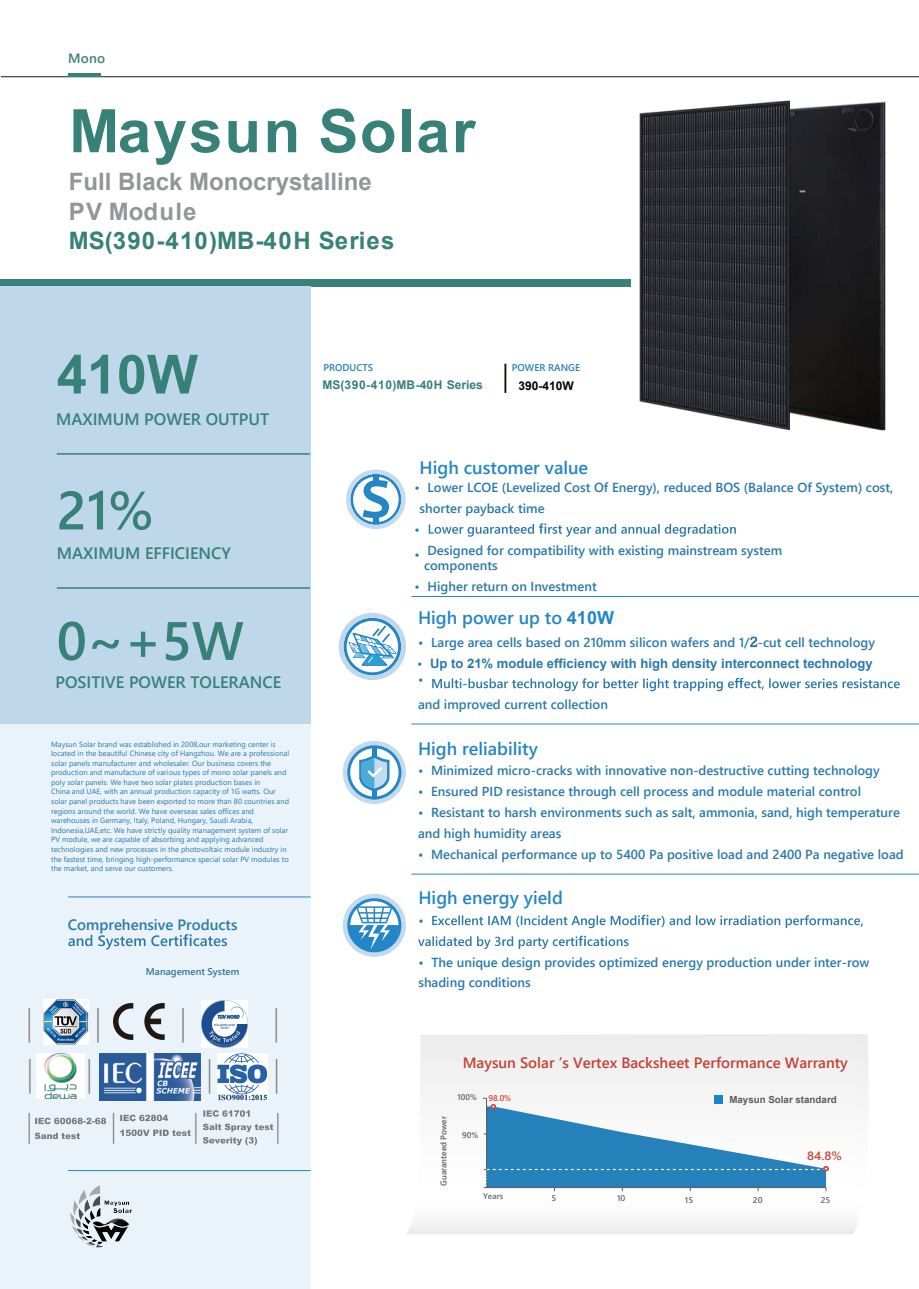
<style>
.page{position:relative;width:919px;height:1289px;background:#fff}
.page>*{position:absolute;margin:0;border:0;box-sizing:border-box;transform-origin:0 0}
.t1{font:700 60px "Arial";letter-spacing:.03em;color:#378179}
.t2{font:700 54px "Yu Gothic UI";color:#378179}
.t3{font:700 54px "Arial";color:#378179}
.t4{font:300 34.65px "Adobe Song Std";color:#7a7b7e;scale:.72 1}
.t5{font:300 34.65px "Adobe Song Std";color:#7a7b7e;scale:.75 1}
.t6{font:300 30.75px "Adobe Song Std";color:#7a7b7e;scale:.72 1}
.t7{font:700 24px "Arial";color:#939598}
.t8{font:700 24px "Arial";letter-spacing:.05em;color:#378179}
.t9{font:700 24px "Arial";letter-spacing:.05em;color:#939598}
.t10{font:700 18px "Yu Gothic UI";color:#2486c6}
.t11{font:700 16.5px "Yu Gothic UI";color:#378179}
.t12{font:700 15px "Yu Gothic UI";color:#c24136}
.t13{font:700 15px "Yu Gothic UI";color:#2a7aac}
.t14{font:700 13.5px "Yu Gothic UI";color:#378179}
.t15{font:700 13.05px/20.9px "Yu Gothic UI";color:#2879ac}
.t16{font:700 13.05px "Arial";color:#2879ac}
.t17{font:700 13.05px "Yu Gothic UI";color:#297aad}
.t18{font:700 12px "Arial";color:#378179}
.t19{font:700 12px "Arial";color:#030303}
.t20{font:700 12px "Yu Gothic UI";color:#cf4137;scale:1.05 1}
.t21{font:700 9.75px "Arial";color:#5a5d5f}
.t22{font:700 9.75px "Yu Gothic UI";color:#2680b9}
.t23{font:700 9.75px "Yu Gothic UI";color:#2f76a4}
.t24{font:700 8.25px "Yu Gothic UI";color:#5a5d5f}
.t25{font:700 8.25px "Yu Gothic UI";color:#67676a;scale:1.05 1}
.t26{font:700 8.25px "Yu Gothic UI";color:#5f6263}
.t27{font:700 8.25px "Yu Gothic UI";color:#67676a}
.t28{font:700 8.25px "Yu Gothic UI";color:#cf4137}
.t29{font:7.5px/9.6px "Yu Gothic UI";color:#2a7bad}
.s1{font-family:"Arial"}
.s2{font-family:"Koz Min Pr 6 N";font-weight:400}
.s3{font-family:"Yu Gothic UI"}
.s4{color:#297aad}
</style>
<div class="page">
<hr style="left:1px;top:76px;width:917px;height:1px;background:#211613">
<div style="left:0;top:286px;width:310px;height:1002px;background:#eaf2fa"></div>
<hr style="left:68px;top:73px;width:33px;height:4px;background:#378179">
<hr style="left:68px;top:1170px;width:242px;height:1px;background:#2487c8">
<hr style="left:68px;top:896px;width:242px;height:1px;background:#2487c8">
<div style="left:0;top:279px;width:630px;height:7px;background:#378179"></div>
<svg style="left:68px;top:934px;width:159px;height:15px"></svg>
<svg style="left:407px;top:1034px;width:450px;height:200px"></svg>
<svg style="left:856px;top:1034px;width:12px;height:191px"></svg>
<svg style="left:482px;top:1097px;width:346px;height:94px"></svg>
<svg style="left:432px;top:677px;width:467px;height:14px"></svg>
<svg style="left:432px;top:914px;width:430px;height:14px"></svg>
<svg style="left:418px;top:935px;width:210px;height:14px"></svg>
<svg style="left:428px;top:523px;width:307px;height:13px"></svg>
<hr style="left:411px;top:873px;width:507px;height:1px;background:#2486c6">
<hr style="left:411px;top:723px;width:507px;height:1px;background:#2486c6">
<hr style="left:411px;top:596px;width:507px;height:1px;background:#2486c6">
<svg style="left:346px;top:469px;width:59px;height:60px"></svg>
<svg style="left:343px;top:740px;width:63px;height:64px"></svg>
<svg style="left:343px;top:893px;width:63px;height:63px"></svg>
<hr style="left:358px;top:912px;width:32px;height:1px;background:#2486c6">
<hr style="left:361px;top:917px;width:27px;height:2px;background:#2486c6">
<svg style="left:338px;top:612px;width:68px;height:68px"></svg>
<div style="left:0;top:286px;width:310px;height:437px;background:#bfd7eb"></div>
<hr style="left:57px;top:453px;width:253px;height:1px;background:#378179">
<hr style="left:57px;top:587px;width:253px;height:1px;background:#378179">
<div style="left:504px;top:364px;width:2px;height:28px;border:1px solid #1f130f"></div>
<svg style="left:113px;top:1003px;width:52px;height:36px"></svg>
<img style="left:99px;top:1053px;width:102px;height:46px">
<img style="left:201px;top:1000px;width:47px;height:47px">
<svg style="left:203px;top:1110px;width:47px;height:6px"></svg>
<svg style="left:203px;top:1123px;width:70px;height:8px"></svg>
<svg style="left:203px;top:1137px;width:54px;height:8px"></svg>
<img style="left:217px;top:1053px;width:50px;height:47px">
<svg style="left:35px;top:1117px;width:71px;height:7px"></svg>
<svg style="left:35px;top:1132px;width:45px;height:7px"></svg>
<svg style="left:120px;top:1114px;width:48px;height:7px"></svg>
<svg style="left:120px;top:1129px;width:71px;height:6px"></svg>
<img style="left:36px;top:1053px;width:48px;height:45px">
<img style="left:68px;top:1170px;width:105px;height:78px">
<img style="left:43px;top:999px;width:46px;height:45px">
<div style="left:713px;top:1095px;width:9px;height:8px;background:#1288cb"></div>
<img style="left:629px;top:100px;width:257px;height:331px">
<h3 class="t14" style="left:68px;top:51px;width:39px">Mono</h3>
<h1 class="t1" style="left:69px;top:91px;width:407px">Maysun Solar</h1>
<h3 class="t7" style="left:69px;top:165px;width:304px">Full Black Monocrystalline</h3>
<h3 class="t9" style="left:69px;top:195px;width:129px">PV Module</h3>
<h3 class="t8" style="left:69px;top:225px;width:327px">MS(390-410)MB-40H Series</h3>
<h2 class="t3" style="left:57px;top:338px;width:143px">410W</h2>
<h3 class="t11" style="left:56px;top:410px;width:214px">MAXIMUM POWER OUTPUT</h3>
<h2 class="t2" style="left:57px;top:479px;width:99px">21%</h2>
<h3 class="t11" style="left:57px;top:543px;width:175px">MAXIMUM EFFICIENCY</h3>
<h2 class="t2" style="left:57px;top:609px;width:189px">0~+5W</h2>
<h3 class="t11" style="left:55px;top:672px;width:227px">POSITIVE POWER TOLERANCE</h3>
<h3 class="t4" style="left:26px;top:1002px;width:10px">|</h3>
<h3 class="t4" style="left:27px;top:1054px;width:10px">|</h3>
<h3 class="t6" style="left:27px;top:1108px;width:9px">|</h3>
<p class="t29" style="left:51px;top:738px;width:240px">Maysun Solar brand was established in 2008,our marketing center is located in the beautiful Chinese city of Hangzhou. We are a professional solar panels manufacturer and wholesaler. Our business covers the production and manufacture of various types of mono solar panels and poly solar panels. We have two solar plates production bases in<br>China and UAE, with an annual production capacity of 1G watts. Our solar panel products have been exported to more than 80 countries and regions around the world. We have overseas sales offices and warehouses in Germany, Italy, Poland, Hungary, Saudi Arabia, Indonesia,UAE,etc. We have strictly quality management system of solar PV module, we are capable of absorbing and applying advanced technologies and new processes in the photovoltaic module industry in the fastest time, bringing high-performance special solar PV modules to the market, and serve our customers.</p>
<h3 class="t13" style="left:68px;top:915px;width:171px">Comprehensive Products</h3>
<h3 class="t23" style="left:146px;top:966px;width:95px">Management System</h3>
<h3 class="t5" style="left:95px;top:1002px;width:10px">|</h3>
<h3 class="t5" style="left:180px;top:1002px;width:10px">|</h3>
<h3 class="t4" style="left:273px;top:1003px;width:10px">|</h3>
<h3 class="t4" style="left:86px;top:1054px;width:10px">|</h3>
<h3 class="t6" style="left:111px;top:1108px;width:9px">|</h3>
<h3 class="t6" style="left:193px;top:1108px;width:9px">|</h3>
<h3 class="t4" style="left:206px;top:1054px;width:10px">|</h3>
<h3 class="t4" style="left:273px;top:1053px;width:10px">|</h3>
<h3 class="t6" style="left:275px;top:1108px;width:9px">|</h3>
<h3 class="t22" style="left:323px;top:362px;width:51px">PRODUCTS</h3>
<h3 class="t18" style="left:322px;top:377px;width:162px">MS(390-410)MB-40H Series</h3>
<h3 class="t22" style="left:512px;top:362px;width:70px">POWER RANGE</h3>
<h3 class="t19" style="left:518px;top:378px;width:57px">390-410W</h3>
<h3 class="t10" style="left:419px;top:457px;width:170px">High customer value</h3>
<h3 class="t15" style="left:414px;top:477px;width:480px">• Lower LCOE (Levelized Cost Of Energy), reduced BOS (Balance Of System) cost,</h3>
<h3 class="t15" style="left:419px;top:498px;width:127px">shorter payback time</h3>
<h3 class="t15" style="left:414px;top:518px;width:7px">•</h3>
<h3 class="t15" style="left:424px;top:542px;width:360px;line-height:15.6px;text-indent:-9px">• Designed for compatibility with existing mainstream system components</h3>
<h3 class="t15" style="left:414px;top:576px;width:184px">• Higher return on Investment</h3>
<h3 class="t10" style="left:418px;top:607px;width:197px">High power up to <span class="s1">410W</span></h3>
<h3 class="t15" style="left:418px;top:631px;width:458px">• Large area cells based on 210mm silicon wafers and 1/<span class="s2">2</span>-cut cell technology</h3>
<h3 class="t15" style="left:418px;top:667px;width:191px;line-height:24.8px">•<br>and improved current collection</h3>
<h3 class="t16" style="left:417px;top:655px;width:457px"><span class="s3">•</span> Up to 21% module efficiency with high density interconnect technology</h3>
<h3 class="t10" style="left:418px;top:738px;width:121px">High reliability</h3>
<h3 class="t15" style="left:418px;top:760px;width:463px">• Minimized micro-cracks with innovative non-destructive cutting technology</h3>
<h3 class="t15" style="left:418px;top:781px;width:444px">• Ensured PID resistance through cell process and module material control</h3>
<h3 class="t15" style="left:418px;top:801px;width:483px">• Resistant to harsh environments such as salt, ammonia, sand, high temperature and high humidity areas</h3>
<h3 class="t15" style="left:418px;top:844px;width:487px">• Mechanical performance up to 5400 Pa positive load and 2400 Pa negative load</h3>
<h3 class="t10" style="left:418px;top:887px;width:146px">High energy yield</h3>
<h3 class="t17" style="left:418px;top:912px;width:7px">•</h3>
<h3 class="t15" style="left:418px;top:951px;width:452px"><span class="s4">•</span> The unique design provides optimized energy production under inter-row shading conditions</h3>
<h3 class="t12" style="left:462px;top:1054px;width:386px">Maysun Solar ’s Vertex Backsheet Performance Warranty</h3>
<p class="t24" style="left:439px;top:1185px;width:71px;rotate:-90deg">Guaranteed Power</p>
<p class="t26" style="left:457px;top:1092px;width:21px">100%</p>
<p class="t28" style="left:488px;top:1093px;width:24px">98.0%</p>
<p class="t26" style="left:462px;top:1129px;width:18px">90%</p>
<h3 class="t21" style="left:729px;top:1093px;width:109px">Maysun Solar standard</h3>
<h3 class="t20" style="left:807px;top:1148px;width:35px">84.8%</h3>
<p class="t27" style="left:483px;top:1191px;width:22px">Years</p>
<p class="t25" style="left:551px;top:1192px;width:6px">5</p>
<p class="t25" style="left:617px;top:1193px;width:9px">10</p>
<p class="t25" style="left:685px;top:1194px;width:9px">15</p>
<p class="t25" style="left:752px;top:1194px;width:11px">20</p>
<p class="t25" style="left:820px;top:1194px;width:11px">25</p>
</div>
